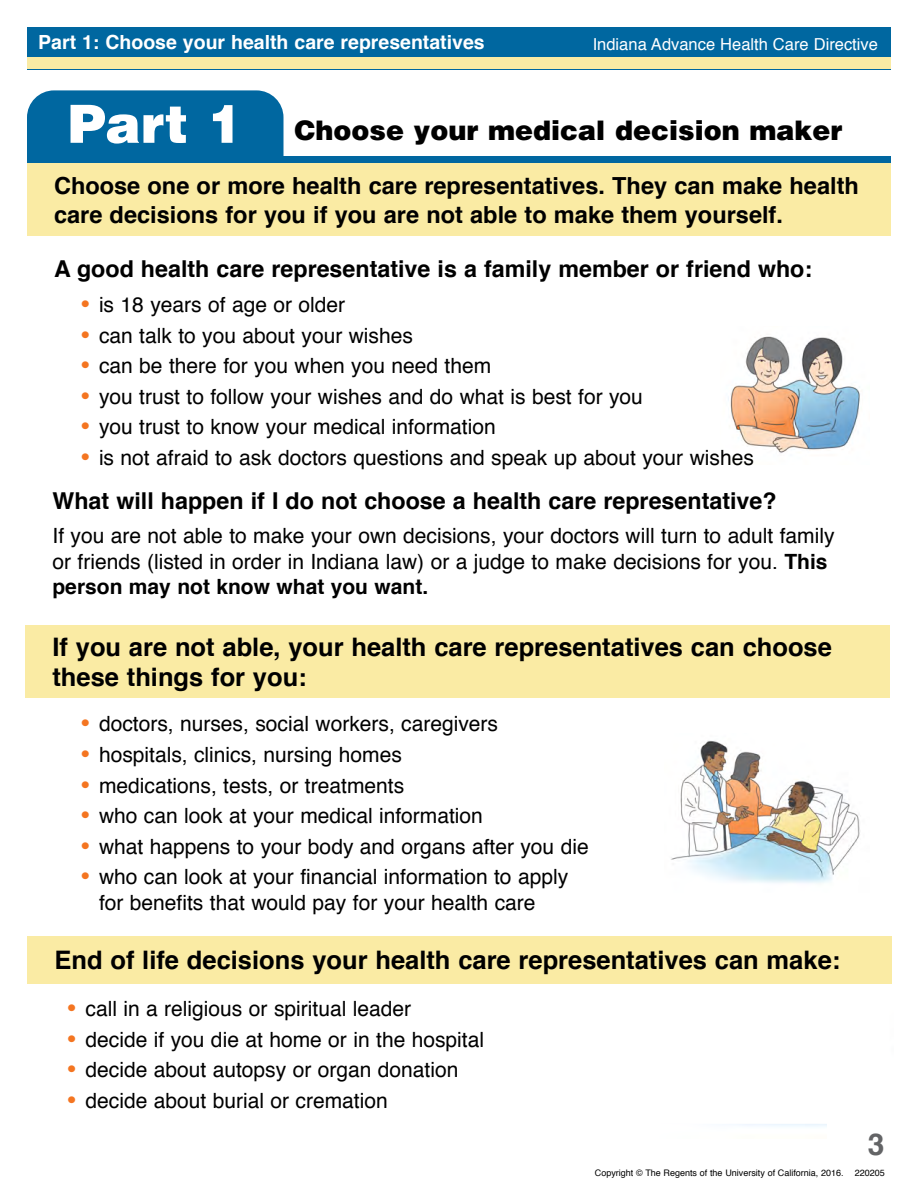
<style>
.page{position:relative;width:918px;height:1188px;background:#fff}
.page>*{position:absolute;margin:0;border:0;box-sizing:border-box;transform-origin:0 0}
.t1{font:900 52.65px "Helvetica";color:#fff}
.t2{font:700 30px "Helvetica";color:#636466}
.t3{font:900 27px "Helvetica";color:#000}
.Instruction_1{font:700 25.5px/30.6px "Helvetica";color:#000}
.Instruction_1-2{font:700 23.55px/28.2px "Helvetica";color:#000}
.Title_2{font:700 23.25px "Helvetica";color:#000}
.Paragraph_1{font:21px/25.2px "Helvetica";color:#000}
.Header_Left{font:700 19.5px "Helvetica";color:#fff}
.t4{font:16.5px "Helvetica";color:#fff}
.t5{font:9px "Helvetica";color:#000}
.s1{font-family:"Arial";font-weight:700;font-size:24px;color:#f47521}
.s2{font-weight:700}
</style>
<div class="page">
<div style="left:27px;top:27px;width:864px;height:42px;background:#0067a0"></div>
<div style="left:27px;top:57px;width:864px;height:12px;background:#faeba4"></div>
<div style="left:27px;top:90px;width:257px;height:96px;background:#0067a0;border-radius:27px"></div>
<div style="left:27px;top:156px;width:864px;height:10px;background:#0067a0"></div>
<img style="left:728px;top:336px;width:132px;height:117px">
<div style="left:25px;top:625px;width:865px;height:73px;background:#faeba4"></div>
<div style="left:27px;top:163px;width:864px;height:73px;background:#faeba4"></div>
<div style="left:28px;top:936px;width:864px;height:47px;background:#faeba4"></div>
<img style="left:671px;top:740px;width:189px;height:143px">
<p class="Header_Left" style="left:38px;top:27px;width:448px">Part 1: Choose your health care representatives</p>
<p class="Header_Left" style="left:231px;top:27px;width:223px">medical d cision maker</p>
<p class="t4" style="left:593px;top:31px;width:287px">Indiana Advance Health Care Directive</p>
<h1 class="t1" style="left:68px;top:89px;width:177px">Part 1</h1>
<p class="t3" style="left:294px;top:112px;width:550px">Choose your medical decision maker</p>
<p class="Instruction_1-2" style="left:54px;top:172px;width:806px">Choose one or more health care representatives. They can make health care decisions for you if you are not able to make them yourself.</p>
<p class="Instruction_1" style="left:54px;top:177px;width:790px">Your medical decision maker can make health care decisions for you if you are not able to make them yourself.</p>
<p class="Title_2" style="left:54px;top:250px;width:760px">A good health care representative is a family member or friend who:</p>
<p class="Paragraph_1" style="left:81px;top:293px;width:266px"><span class="s1">•</span> is 18 years of age or older</p>
<p class="Paragraph_1" style="left:81px;top:323px;width:334px"><span class="s1">•</span> can talk to you about your wishes</p>
<p class="Paragraph_1" style="left:81px;top:354px;width:412px"><span class="s1">•</span> can be there for you when you need them</p>
<p class="Paragraph_1" style="left:81px;top:385px;width:563px"><span class="s1">•</span> you trust to follow your wishes and do what is best for you</p>
<p class="Paragraph_1" style="left:81px;top:415px;width:416px"><span class="s1">•</span> you trust to know your medical information</p>
<p class="Paragraph_1" style="left:81px;top:446px;width:674px"><span class="s1">•</span> is not afraid to ask doctors questions and speak up about your wishes</p>
<p class="Title_2" style="left:52px;top:482px;width:726px">What will happen if I do not choose a health care representative?</p>
<p class="Paragraph_1" style="left:52px;top:524px;width:784px">If you are not able to make your own decisions, your doctors will turn to adult family or friends (listed in order in Indiana law) or a judge to make decisions for you. <span class="s2">This person may not know what you want.</span></p>
<p class="Instruction_1" style="left:52px;top:632px;width:781px">If you are not able, your health care representatives can choose these things for you:</p>
<p class="Paragraph_1" style="left:81px;top:712px;width:419px"><span class="s1">•</span> doctors, nurses, social workers, caregivers</p>
<p class="Paragraph_1" style="left:81px;top:743px;width:322px"><span class="s1">•</span> hospitals, clinics, nursing homes</p>
<p class="Paragraph_1" style="left:81px;top:773px;width:325px"><span class="s1">•</span> medications, tests, or treatments</p>
<p class="Paragraph_1" style="left:81px;top:804px;width:404px"><span class="s1">•</span> who can look at your medical information</p>
<p class="Paragraph_1" style="left:81px;top:834px;width:509px"><span class="s1">•</span> what happens to your body and organs after you die</p>
<p class="Paragraph_1" style="left:99px;top:865px;width:471px;text-indent:-18px"><span class="s1">•</span> who can look at your financial information to apply for benefits that would pay for your health care</p>
<p class="Instruction_1" style="left:55px;top:945px;width:787px">End of life decisions your health care representatives can make:</p>
<p class="Paragraph_1" style="left:68px;top:997px;width:345px"><span class="s1">•</span> call in a religious or spiritual leader</p>
<p class="Paragraph_1" style="left:68px;top:1027px;width:418px"><span class="s1">•</span> decide if you die at home or in the hospital</p>
<p class="Paragraph_1" style="left:68px;top:1058px;width:393px"><span class="s1">•</span> decide about autopsy or organ donation</p>
<p class="Paragraph_1" style="left:68px;top:1088px;width:322px"><span class="s1">•</span> decide about burial or cremation</p>
<h2 class="t2" style="left:868px;top:1120px;width:18px">3</h2>
<p class="t5" style="left:595px;top:1166px;width:291px">Copyright © The Regents of the University of California, 2016. 220205</p>
</div>
